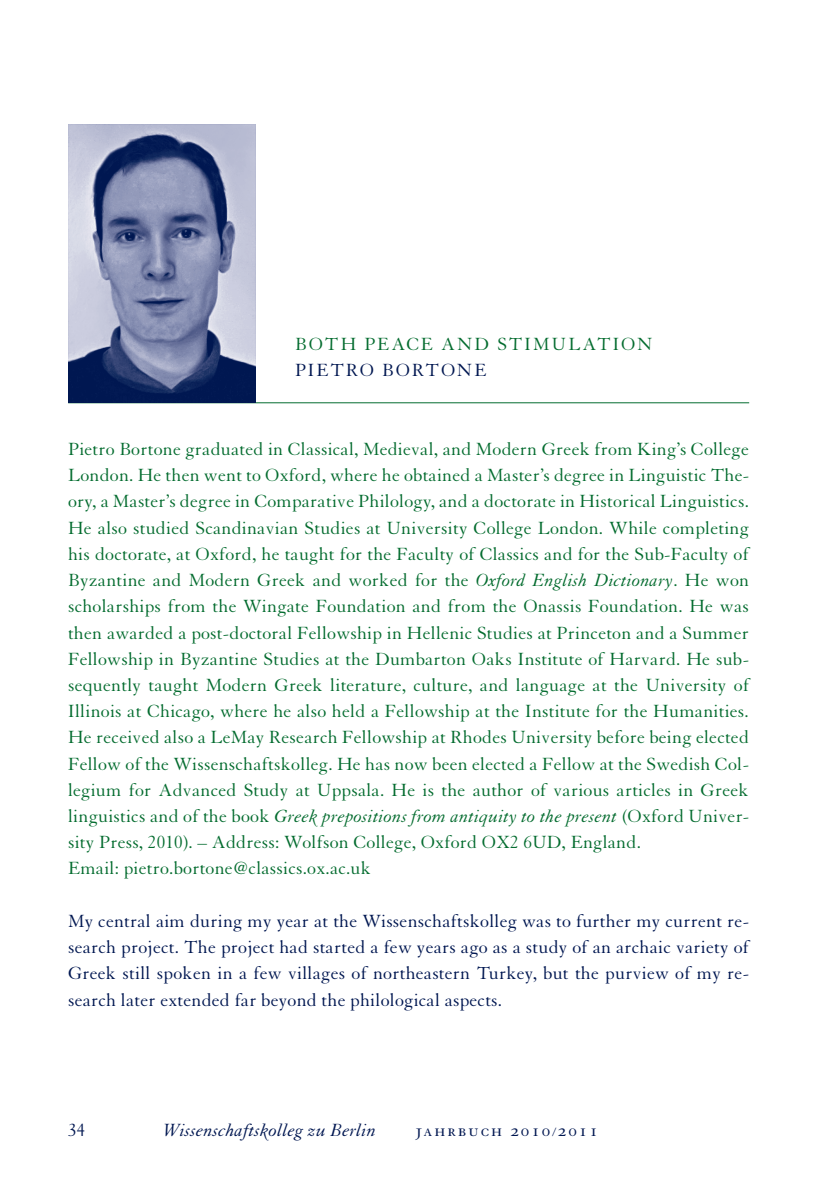
<style>
.page{position:relative;width:840px;height:1191px;background:#fff}
.page>*{position:absolute;margin:0;border:0;box-sizing:border-box;transform-origin:0 0}
.t1{font:19.2px/26.2px "Granjon";letter-spacing:.01em;color:#046c2f}
.t2{font:19.2px/26.2px "Granjon";letter-spacing:.01em;color:#001751;text-align:justify}
.t3{font:italic 19.2px "Granjon";letter-spacing:.01em;color:#001751}
.t4{font:19.2px "Granjon SC";letter-spacing:.1em;color:#001751}
.s1{font-style:italic}
.s2{font-size:13px}
</style>
<div class="page">
<hr style="left:68px;top:402px;width:680px;height:1px;background:#046c2f">
<img style="left:68px;top:125px;width:187px;height:277px">
<p class="t1" style="left:295px;top:331px;width:163px">Both Peace and</p>
<p class="t1" style="left:497px;top:331px;width:130px">Stimulation</p>
<p class="t2" style="left:295px;top:358px;width:193px">Pietro Bortone</p>
<p class="t1" style="left:68px;top:436px;width:682px">Pietro Bortone graduated in Classical, Medieval, and Modern Greek from King’s College London. He then went to Oxford, where he obtained a Master’s degree in Linguistic The&shy;ory, a Master’s degree in Comparative Philology, and a doctorate in Historical Linguistics.<br>He also studied Scandinavian Studies at University College London. While completing his doctorate, at Oxford, he taught for the Faculty of Classics and for the Sub-Faculty of Byzantine and Modern Greek and worked for the <span class="s1">Oxford English Dictionary</span>. He won scholarships from the Wingate Foundation and from the Onassis Foundation. He was then awarded a post-doctoral Fellowship in Hellenic Studies at Princeton and a Summer Fellowship in Byzantine Studies at the Dumbarton Oaks Institute of Harvard. He sub&shy;sequently taught Modern Greek literature, culture, and language at the University of Illinois at Chicago, where he also held a Fellowship at the Institute for the Humanities.<br>He received also a LeMay Research Fellowship at Rhodes University before being elected Fellow of the Wissenschaftskolleg. He has now been elected a Fellow at the Swedish Col&shy;legium for Advanced Study at Uppsala. He is the author of various articles in Greek linguistics and of the book <span class="s1">Greek prepositions from antiquity to the present</span> (Oxford Univer&shy;sity Press, 2010). – Address: Wolfson College, Oxford OX2 6UD, England.<br>Email: pietro.bortone@classics.ox.ac.uk</p>
<p class="t2" style="left:68px;top:908px;width:682px">My central aim during my year at the Wissenschaftskolleg was to further my current re&shy;search project. The project had started a few years ago as a study of an archaic variety of Greek still spoken in a few villages of northeastern Turkey, but the purview of my re&shy;search later extended far beyond the philological aspects.</p>
<p class="t2" style="left:68px;top:1117px;width:19px">34</p>
<p class="t3" style="left:163px;top:1120px;width:214px">Wissenschaftskolleg zu Berlin</p>
<p class="t4" style="left:415px;top:1120px;width:184px">jahrbuch 2010<span class="s2">/</span>2011</p>
</div>
